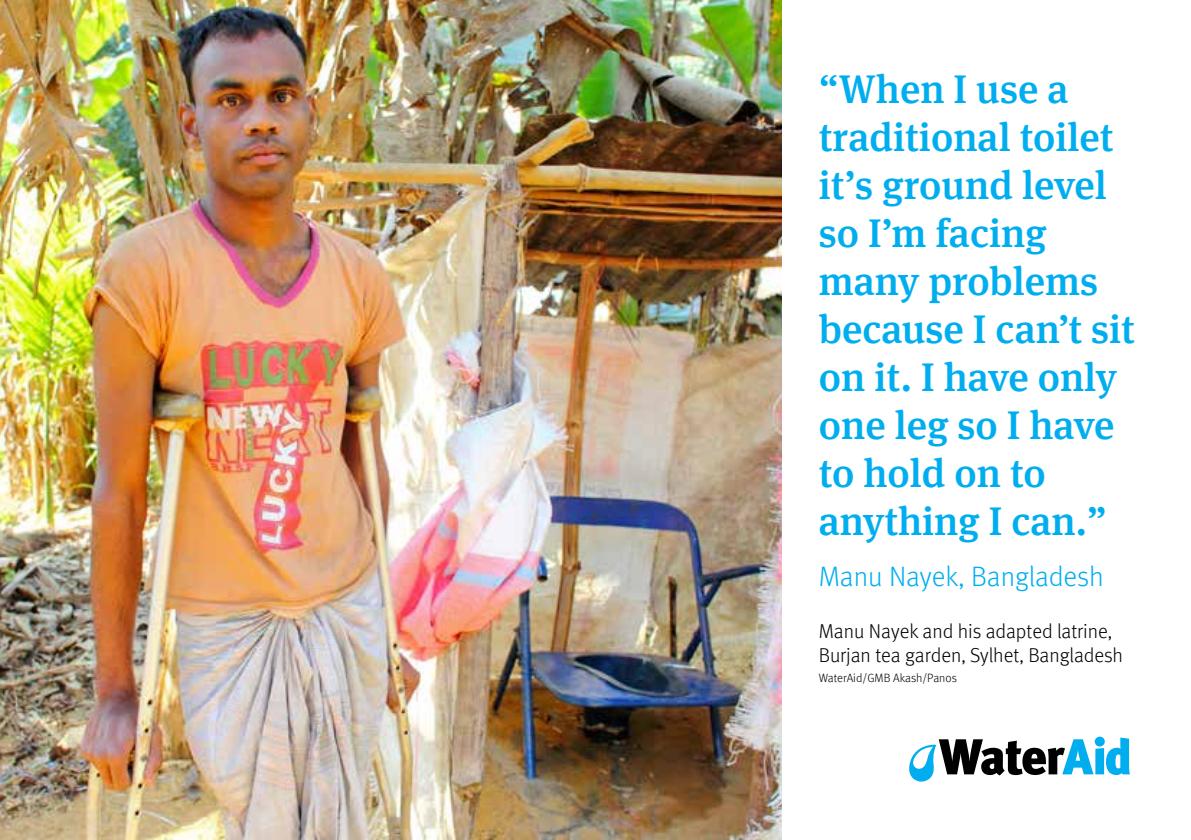
<style>
.page{position:relative;width:1191px;height:840px;background:#fff}
.page>*{position:absolute;margin:0;border:0;box-sizing:border-box;transform-origin:0 0}
.t1{font:500 40px/48px "Meta Serif Offc Pro";color:#00aeef}
.t2{font:300 28px "Meta Offc";letter-spacing:-.005em;color:#00aeef}
.t3{font:300 20px/24px "Meta Offc";color:#000}
.t4{font:300 12px "Meta Offc";color:#000}
</style>
<div class="page">
<img style="left:0;top:0;width:781px;height:839px">
<svg style="left:909px;top:736px;width:221px;height:45px"></svg>
<p class="t1" style="left:819px;top:62px;width:317px">“When I use a traditional toilet it’s ground level so I’m facing many problems because I can’t sit on it. I have only one leg so I have to hold on to anything I can.”</p>
<p class="t2" style="left:819px;top:560px;width:286px">Manu Nayek, Bangladesh</p>
<p class="t3" style="left:819px;top:619px;width:306px">Manu Nayek and his adapted latrine,<br>Burjan tea garden, Sylhet, Bangladesh</p>
<p class="t4" style="left:819px;top:670px;width:139px">WaterAid/GMB Akash/Panos</p>
</div>
